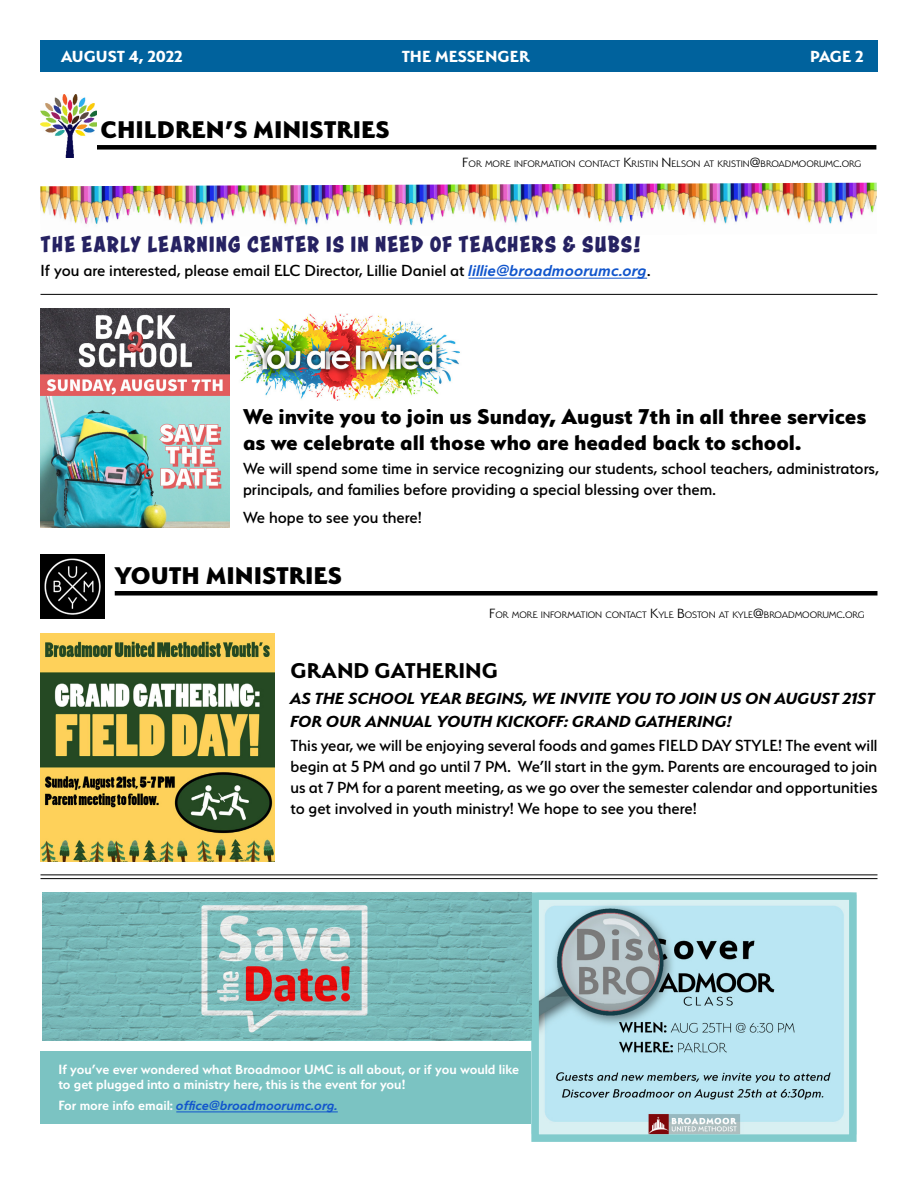
<style>
.page{position:relative;width:918px;height:1188px;background:#fff}
.page>*{position:absolute;margin:0;border:0;box-sizing:border-box;transform-origin:0 0}
.t1{font:800 27px "Serenity";color:#000}
.t2{font:800 24px/25.5px "Serenity";color:#000}
.t3{font:700 24px "Astounder Squared BB";letter-spacing:.05em;color:#262262}
.t4{font:700 24px "Serenity";color:#000}
.t5{font:500 18px/21px "Serenity";color:#000}
.t6{font:italic 700 18px/22.5px "Serenity";color:#000}
.t7{font:700 18px "Serenity";color:#fff}
.t8{font:600 15px/15px "Serenity";color:#fff}
.t9{font:italic 600 15px "Serenity";color:#15c}
.t10{font:300 10.5px "Serenity";color:#000}
.s1{font-size:15px}
.s2{font-weight:600;font-style:italic;color:#15c}
.s3{font-style:normal;color:#fff}
</style>
<div class="page">
<img style="left:40px;top:183px;width:837px;height:43px">
<div style="left:40px;top:40px;width:837px;height:32px;background:#00629d"></div>
<div style="left:95px;top:145px;width:781px;height:5px;background:#000"></div>
<img style="left:41px;top:94px;width:56px;height:63px">
<div style="left:115px;top:591px;width:763px;height:5px;background:#000"></div>
<img style="left:40px;top:554px;width:65px;height:65px">
<hr style="left:469px;top:278px;width:178px;height:1px;background:#15c">
<img style="left:41px;top:308px;width:188px;height:219px">
<hr style="left:40px;top:294px;width:838px;height:1px;background:#000">
<hr style="left:40px;top:875px;width:838px;height:1px;background:#000">
<hr style="left:40px;top:878px;width:838px;height:1px;background:#000">
<img style="left:41px;top:633px;width:233px;height:228px">
<div style="left:40px;top:1051px;width:600px;height:73px;background:#7bc3c2"></div>
<img style="left:540px;top:901px;width:308px;height:232px">
<div style="left:531px;top:892px;width:326px;height:250px;border:8px solid #81cbcc"></div>
<hr style="left:176px;top:1112px;width:162px;height:1px;background:#15c">
<img style="left:42px;top:892px;width:489px;height:149px">
<img style="left:235px;top:314px;width:225px;height:86px">
<p class="t7" style="left:61px;top:46px;width:124px">AUGUST 4, 2022</p>
<p class="t7" style="left:402px;top:46px;width:129px">THE MESSENGER</p>
<p class="t7" style="left:810px;top:46px;width:55px">PAGE 2</p>
<h1 class="t1" style="left:101px;top:114px;width:290px">CHILDREN’S MINISTRIES</h1>
<p class="t10" style="left:462px;top:159px;width:401px"><span class="s1">F</span>OR MORE INFORMATION CONTACT <span class="s1">K</span>RISTIN <span class="s1">N</span> ELSON AT KRISTIN<span class="s1">@</span>BROADMOORUMC<span class="s1">.</span>ORG</p>
<h2 class="t3" style="left:41px;top:230px;width:601px">THE EARLY LEARNING CENTER IS IN NEED OF TEACHERS &amp; SUBS!</h2>
<p class="t5" style="left:41px;top:260px;width:611px">If you are interested, please email ELC Director, Lillie Daniel at <span class="s2">lillie@broadmoorumc.org</span>.</p>
<h2 class="t2" style="left:243px;top:404px;width:625px">We invite you to join us Sunday, August 7th in all three services as we celebrate all those who are headed back to school.</h2>
<p class="t5" style="left:243px;top:458px;width:637px">We will spend some time in service recognizing our students, school teachers, administrators, principals, and families before providing a special blessing over them.</p>
<p class="t5" style="left:243px;top:507px;width:181px">We hope to see you there!</p>
<h1 class="t1" style="left:115px;top:560px;width:229px">YOUTH MINISTRIES</h1>
<p class="t10" style="left:489px;top:609px;width:377px"><span class="s1">F</span>OR MORE INFORMATION CONTACT <span class="s1">K</span>YLE <span class="s1">B</span>OSTON AT KYLE<span class="s1">@</span>BROADMOORUMC<span class="s1">.</span>ORG</p>
<h2 class="t4" style="left:291px;top:657px;width:209px">GRAND GATHERING</h2>
<p class="t6" style="left:291px;top:687px;width:586px">AS THE SCHOOL YEAR BEGINS, WE INVITE YOU TO JOIN US ON AUGUST 21ST<br>FOR OUR ANNUAL YOUTH KICKOFF: GRAND GATHERING!</p>
<p class="t5" style="left:291px;top:735px;width:589px;text-align:justify">This year, we will be enjoying several foods and games FIELD DAY STYLE! The event will begin at 5 PM and go until 7 PM. We’ll start in the gym. Parents are encouraged to join us at 7 PM for a parent meeting, as we go over the semester calendar and opportunities to get involved in youth ministry! We hope to see you there!</p>
<p class="t8" style="left:58px;top:1061px;width:462px">If you’ve ever wondered what Broadmoor UMC is all about, or if you would like to get plugged into a ministry here, this is the event for you!</p>
<p class="t9" style="left:58px;top:1098px;width:281px"><span class="s3">For more info email:</span> office@broadmoorumc.org.</p>
</div>
